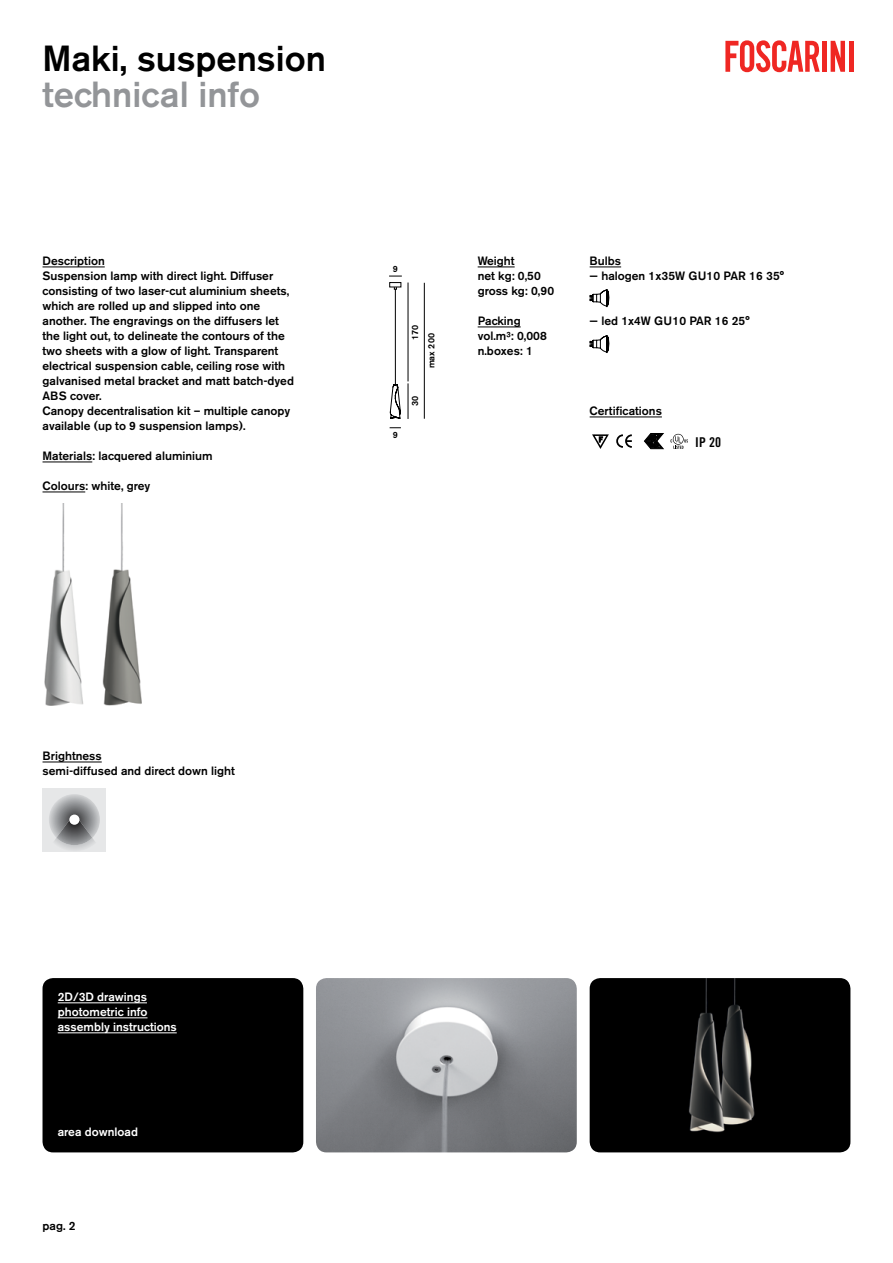
<style>
.page{position:relative;width:893px;height:1263px;background:#fff}
.page>*{position:absolute;margin:0;border:0;box-sizing:border-box;transform-origin:0 0}
.t1{font:500 36px "Akzidenz Grotesk BE";color:#000}
.t2{font:500 36px "Akzidenz Grotesk BE";color:#939598}
.t3{font:13.5px "Trade Gothic Bold Cond Twenty";color:#000}
.t4{font:500 12px/15px "Akzidenz Grotesk BE";color:#000}
.t5{font:500 12px/15px "Akzidenz Grotesk BE";color:#fff}
.t6{font:500 9px "Akzidenz Grotesk BE";color:#000}
</style>
<div class="page">
<hr style="left:43px;top:267px;width:62px;height:1px;background:#000">
<hr style="left:43px;top:462px;width:49px;height:1px;background:#000">
<hr style="left:43px;top:492px;width:42px;height:1px;background:#000">
<hr style="left:43px;top:762px;width:59px;height:1px;background:#000">
<hr style="left:478px;top:267px;width:37px;height:1px;background:#000">
<hr style="left:478px;top:327px;width:43px;height:1px;background:#000">
<hr style="left:590px;top:267px;width:31px;height:1px;background:#000">
<hr style="left:590px;top:417px;width:72px;height:1px;background:#000">
<svg style="left:831px;top:41px;width:14px;height:31px"></svg>
<div style="left:822px;top:41px;width:5px;height:31px;background:#ef2723"></div>
<hr style="left:849px;top:41px;width:4px;height:31px;background:#ef2723">
<svg style="left:725px;top:40px;width:95px;height:32px"></svg>
<div style="left:43px;top:978px;width:260px;height:174px;background:#000;border-radius:11px"></div>
<img style="left:316px;top:978px;width:261px;height:174px">
<img style="left:590px;top:978px;width:260px;height:174px">
<hr style="left:58px;top:1002px;width:89px;height:1px;background:#fff">
<hr style="left:58px;top:1017px;width:89px;height:1px;background:#fff">
<hr style="left:58px;top:1032px;width:119px;height:1px;background:#fff">
<img style="left:44px;top:504px;width:40px;height:202px">
<img style="left:102px;top:504px;width:40px;height:202px">
<hr style="left:395px;top:289px;width:1px;height:96px;background:#000">
<svg style="left:389px;top:380px;width:12px;height:39px"></svg>
<div style="left:389px;top:282px;width:12px;height:5px;border:1px solid #000"></div>
<hr style="left:408px;top:383px;width:1px;height:36px;background:#000">
<hr style="left:408px;top:282px;width:1px;height:99px;background:#000">
<hr style="left:424px;top:283px;width:1px;height:136px;background:#000">
<svg style="left:389px;top:276px;width:13px;height:1px"></svg>
<svg style="left:590px;top:289px;width:19px;height:19px"></svg>
<svg style="left:590px;top:335px;width:19px;height:18px"></svg>
<svg style="left:616px;top:434px;width:16px;height:14px"></svg>
<svg style="left:671px;top:434px;width:17px;height:15px"></svg>
<svg style="left:592px;top:434px;width:17px;height:15px"></svg>
<svg style="left:644px;top:433px;width:20px;height:16px"></svg>
<div style="left:43px;top:788px;width:63px;height:63px;background:#e6e7e8"></div>
<svg style="left:49px;top:794px;width:51px;height:56px"></svg>
<img style="left:56px;top:820px;width:36px;height:25px">
<div style="left:69px;top:814px;width:11px;height:11px;background:#fff;border-radius:50%"></div>
<h1 class="t1" style="left:43px;top:36px;width:285px">Maki, suspension</h1>
<h1 class="t2" style="left:43px;top:72px;width:219px">technical info</h1>
<p class="t4" style="left:43px;top:253px;width:253px">Description<br>Suspension lamp with direct light. Diffuser consisting of two laser-cut aluminium sheets, which are rolled up and slipped into one another. The engravings on the diffusers let the light out, to delineate the contours of the two sheets with a glow of light. Transparent electrical suspension cable, ceiling rose with galvanised metal bracket and matt batch-dyed ABS cover.<br>Canopy decentralisation kit – multiple canopy available (up to 9 suspension lamps).</p>
<p class="t4" style="left:43px;top:448px;width:172px">Materials: lacquered aluminium</p>
<p class="t4" style="left:43px;top:478px;width:109px">Colours: white, grey</p>
<p class="t6" style="left:393px;top:263px;width:7px">9</p>
<p class="t6" style="left:393px;top:429px;width:7px">9</p>
<p class="t6" style="left:410px;top:340px;width:17px;rotate:-90deg">170</p>
<p class="t6" style="left:426px;top:368px;width:37px;rotate:-90deg">max 200</p>
<p class="t6" style="left:410px;top:406px;width:12px;rotate:-90deg">30</p>
<p class="t4" style="left:478px;top:253px;width:78px">Weight<br>net kg: 0,50 gross kg: 0,90</p>
<p class="t4" style="left:478px;top:313px;width:71px">Packing vol.m³: 0,008 n.boxes: 1</p>
<p class="t4" style="left:590px;top:253px;width:33px">Bulbs</p>
<p class="t4" style="left:590px;top:268px;width:196px">— halogen 1x35W GU10 PAR 16 35°</p>
<p class="t4" style="left:590px;top:313px;width:161px">— led 1x4W GU10 PAR 16 25°</p>
<p class="t4" style="left:590px;top:403px;width:74px">Certifications</p>
<p class="t3" style="left:695px;top:434px;width:27px">IP 20</p>
<p class="t4" style="left:43px;top:748px;width:194px">Brightness<br>semi-diffused and direct down light</p>
<p class="t5" style="left:58px;top:989px;width:120px">2D/3D drawings photometric info assembly instructions</p>
<p class="t5" style="left:58px;top:1124px;width:82px">area download</p>
<p class="t4" style="left:43px;top:1218px;width:34px">pag. 2</p>
</div>
